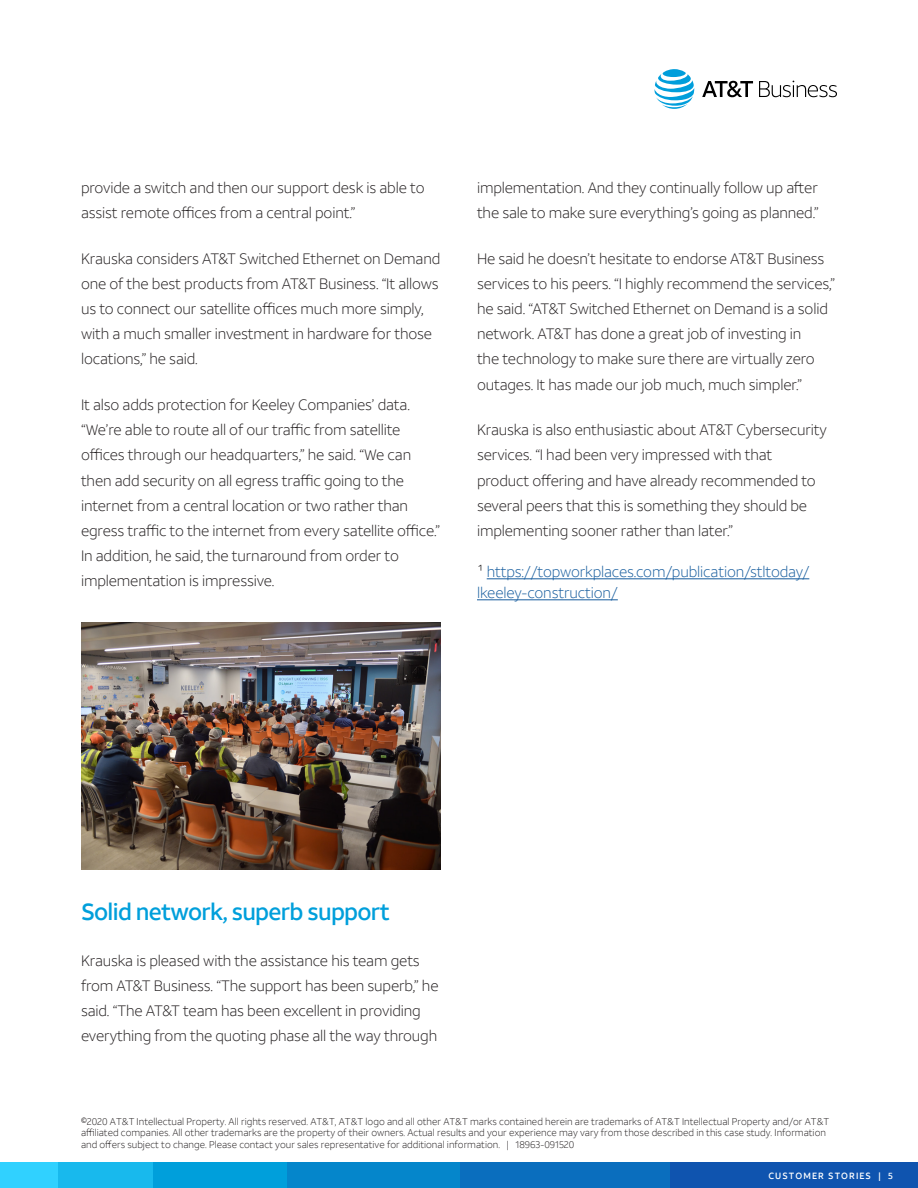
<style>
.page{position:relative;width:918px;height:1188px;background:#fff}
.page>*{position:absolute;margin:0;border:0;box-sizing:border-box;transform-origin:0 0}
.Body_Copy{font:500 23.25px "ATT Aleck Sans";letter-spacing:-.03em;color:#009fdb}
.Body_Copy-2{font:300 15px/25.2px "ATT Aleck Sans";letter-spacing:-.01em;color:#231f20}
.Body_Copy-3{font:300 15px/21px "ATT Aleck Sans";letter-spacing:-.01em;color:#175d9e}
.Legal{font:300 9.75px/11.2px "ATT Aleck Sans";color:#231f20}
.t1{font:500 9px "ATT Aleck Sans";letter-spacing:.12em;color:#fff}
.s1{color:#231f20}
</style>
<div class="page">
<div style="left:669px;top:1163px;width:249px;height:25px;background:#0f54af"></div>
<div style="left:459px;top:1163px;width:211px;height:25px;background:#0a6ebe"></div>
<div style="left:287px;top:1163px;width:172px;height:25px;background:#0586cb"></div>
<div style="left:153px;top:1163px;width:134px;height:25px;background:#009fdb"></div>
<div style="left:57px;top:1163px;width:96px;height:25px;background:#18b9ed"></div>
<div style="left:0;top:1162px;width:57px;height:26px;background:#30d1ff"></div>
<svg style="left:654px;top:69px;width:40px;height:40px"></svg>
<svg style="left:702px;top:81px;width:51px;height:16px"></svg>
<svg style="left:759px;top:81px;width:78px;height:16px"></svg>
<hr style="left:487px;top:578px;width:322px;height:1px;background:#175d9e">
<hr style="left:477px;top:599px;width:141px;height:1px;background:#175d9e">
<img style="left:81px;top:622px;width:360px;height:247px">
<p class="Body_Copy-2" style="left:81px;top:175px;width:345px">provide a switch and then our support desk is able to assist remote offices from a central point.”</p>
<p class="Body_Copy-2" style="left:81px;top:246px;width:361px">Krauska considers AT&amp;T Switched Ethernet on Demand one of the best products from AT&amp;T Business. “It allows us to connect our satellite offices much more simply, with a much smaller investment in hardware for those locations,” he said.</p>
<p class="Body_Copy-2" style="left:81px;top:392px;width:361px">It also adds protection for Keeley Companies’ data. “We’re able to route all of our traffic from satellite offices through our headquarters,” he said. “We can then add security on all egress traffic going to the internet from a central location or two rather than egress traffic to the internet from every satellite office.” In addition, he said, the turnaround from order to implementation is impressive.</p>
<p class="Body_Copy-2" style="left:477px;top:175px;width:343px">implementation. And they continually follow up after the sale to make sure everything’s going as planned.”</p>
<p class="Body_Copy-2" style="left:477px;top:246px;width:360px">He said he doesn’t hesitate to endorse AT&amp;T Business services to his peers. “I highly recommend the services,” he said. “AT&amp;T Switched Ethernet on Demand is a solid network. AT&amp;T has done a great job of investing in<br>the technology to make sure there are virtually zero outages. It has made our job much, much simpler.”</p>
<p class="Body_Copy-2" style="left:477px;top:417px;width:351px">Krauska is also enthusiastic about AT&amp;T Cybersecurity services. “I had been very impressed with that product offering and have already recommended to several peers that this is something they should be implementing sooner rather than later.”</p>
<p class="Body_Copy-3" style="left:477px;top:561px;width:334px"><span class="s1">¹</span> https://topworkplaces.com/publication/stltoday/ lkeeley-construction/</p>
<p class="Body_Copy" style="left:81px;top:897px;width:311px">Solid network, superb support</p>
<p class="Body_Copy-2" style="left:81px;top:948px;width:359px">Krauska is pleased with the assistance his team gets from AT&amp;T Business. “The support has been superb,” he said. “The AT&amp;T team has been excellent in providing everything from the quoting phase all the way through</p>
<p class="Legal" style="left:81px;top:1116px;width:750px">©2020 AT&amp;T Intellectual Property. All rights reserved. AT&amp;T, AT&amp;T logo and all other AT&amp;T marks contained herein are trademarks of AT&amp;T Intellectual Property and/or AT&amp;T affiliated companies. All other trademarks are the property of their owners. Actual results and your experience may vary from those described in this case study. Information and offers subject to change. Please contact your sales representative for additional information. | 18963-091520</p>
<p class="t1" style="left:768px;top:1170px;width:126px">CUSTOMER STORIES | 5</p>
</div>
